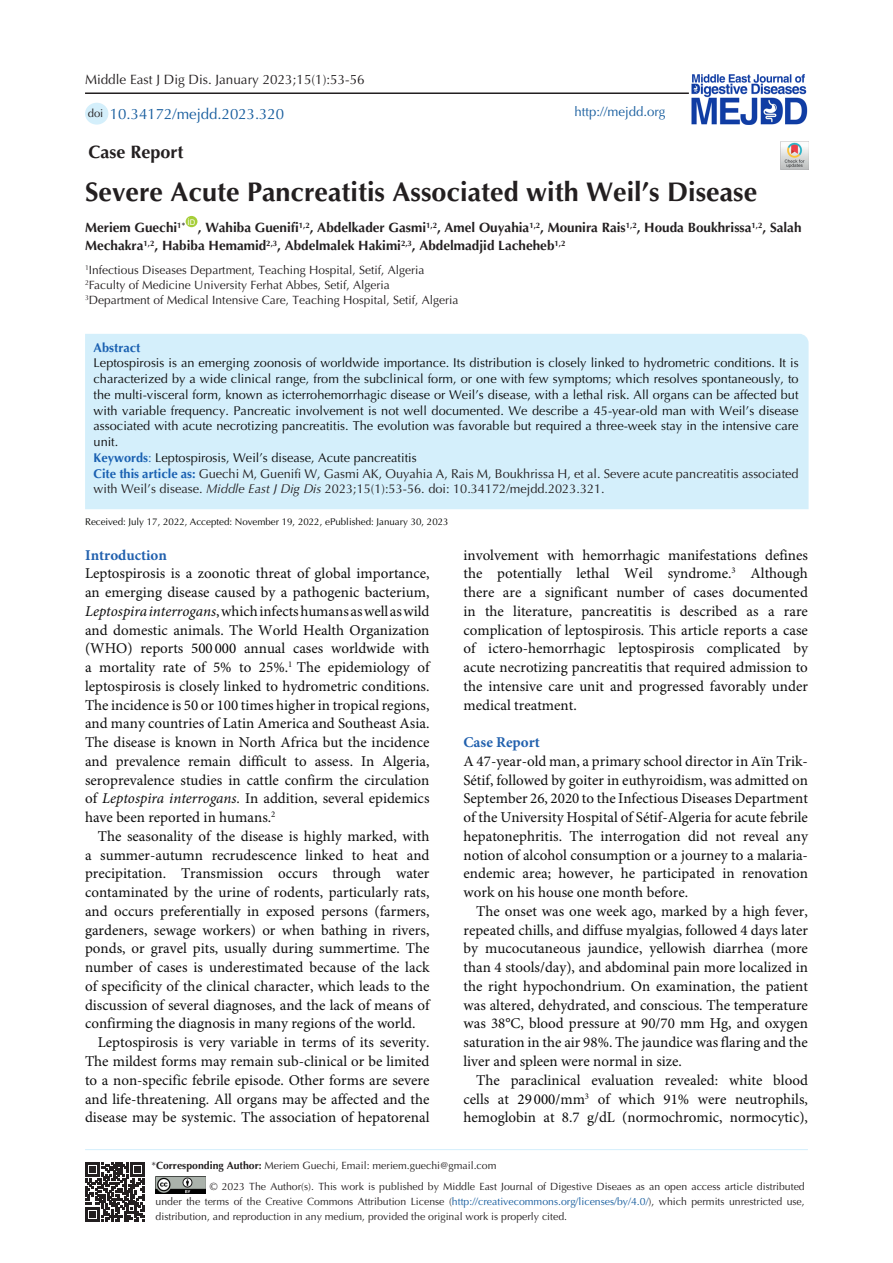
<style>
.page{position:relative;width:893px;height:1263px;background:#fff}
.page>*{position:absolute;margin:0;border:0;box-sizing:border-box;transform-origin:0 0}
.t1{font:700 27px "Optima LT Std";color:#231f20}
.t2{font:700 18px "Optima LT Std";color:#231f20}
.t3{font:15px/18.8px "Minion Pro";color:#0d0d0d;text-align:justify}
.t4{font:15px "Optima LT Std";color:#175d9e}
.t5{font:700 15px "Minion Pro";color:#2261ae}
.t6{font:700 13.5px/18px "Optima LT Std";color:#231f20}
.t7{font:13.5px "Optima LT Std";color:#231f20}
.t8{font:13.2px "Optima LT Std";color:#175d9e}
.t9{font:12.75px/15.8px "Optima LT Std";color:#0d0d0d;text-align:justify}
.t10{font:12.75px/15.8px "Optima LT Std";color:#231f20}
.t11{font:700 12.75px "Optima LT Std";color:#1960b1}
.t12{font:12px "Optima LT Std";color:#231f20}
.t13{font:11.25px "Optima LT Std";color:#231f20}
.t14{font:10.5px/15px "Optima LT Std";color:#231f20;text-align:justify}
.t15{font:9.75px "Optima LT Std";color:#040503}
.t16{font:7.8px "Arial";color:#fff}
.s1{font-weight:700;color:#1960b1}
.s2{color:#1960b1}
.s3{font-style:italic}
.s4{color:#000}
.s5{font-weight:700}
.s6{color:#175d9e}
</style>
<div class="page">
<hr style="left:85px;top:1149px;width:723px;height:1px;background:#d4effc">
<div style="left:186px;top:216px;width:11px;height:11px;background:#a6ce39;border-radius:50%"></div>
<div style="left:85px;top:334px;width:724px;height:175px;background:#d4effb"></div>
<img style="left:156px;top:1176px;width:49px;height:17px">
<div style="left:85px;top:103px;width:23px;height:22px;background:#d4effb;border-radius:50%"></div>
<div style="left:88px;top:108px;width:19px;height:11px;background:#d4effb"></div>
<hr style="left:85px;top:92px;width:604px;height:2px;background:#231f20">
<img style="left:780px;top:141px;width:28px;height:28px">
<svg style="left:86px;top:1163px;width:58px;height:58px"></svg>
<img style="left:691px;top:74px;width:117px;height:51px">
<p class="t7" style="left:85px;top:72px;width:281px">Middle East J Dig Dis. January 2023;15(1):53-56</p>
<p class="t13" style="left:88px;top:106px;width:17px">doi</p>
<p class="t4" style="left:110px;top:105px;width:176px">10.34172/mejdd.2023.320</p>
<p class="t8" style="left:574px;top:104px;width:92px">http://mejdd.org</p>
<p class="t2" style="left:89px;top:141px;width:97px">Case Report</p>
<p class="t1" style="left:85px;top:177px;width:674px">Severe Acute Pancreatitis Associated with Weil’s Disease</p>
<p class="t6" style="left:85px;top:219px;width:102px">Meriem Guechi<sup>1*</sup></p>
<p class="t16" style="left:188px;top:217px;width:9px">ID</p>
<p class="t6" style="left:85px;top:219px;width:718px;text-indent:113px">, Wahiba Guenifi<sup>1,2</sup>, Abdelkader Gasmi<sup>1,2</sup>, Amel Ouyahia<sup>1,2</sup>, Mounira Rais<sup>1,2</sup>, Houda Boukhrissa<sup>1,2</sup>, Salah<br>Mechakra<sup>1,2</sup>, Habiba Hemamid<sup>2,3</sup>, Abdelmalek Hakimi<sup>2,3</sup>, Abdelmadjid Lacheheb<sup>1,2</sup></p>
<p class="t12" style="left:85px;top:263px;width:341px"><sup>1</sup>Infectious Diseases Department, Teaching Hospital, Setif, Algeria</p>
<p class="t12" style="left:85px;top:278px;width:306px"><sup>2</sup>Faculty of Medicine University Ferhat Abbes, Setif, Algeria</p>
<p class="t12" style="left:85px;top:293px;width:375px"><sup>3</sup>Department of Medical Intensive Care, Teaching Hospital, Setif, Algeria</p>
<p class="t11" style="left:94px;top:340px;width:48px">Abstract</p>
<p class="t9" style="left:94px;top:355px;width:707px">Leptospirosis is an emerging zoonosis of worldwide importance. Its distribution is closely linked to hydrometric conditions. It is characterized by a wide clinical range, from the subclinical form, or one with few symptoms; which resolves spontaneously, to the multi-visceral form, known as icterrohemorrhagic disease or Weil’s disease, with a lethal risk. All organs can be affected but with variable frequency. Pancreatic involvement is not well documented. We describe a 45-year-old man with Weil’s disease associated with acute necrotizing pancreatitis. The evolution was favorable but required a three-week stay in the intensive care unit.</p>
<p class="t9" style="left:94px;top:450px;width:325px"><span class="s1">Keywords</span><span class="s2">:</span> Leptospirosis, Weil’s disease, Acute pancreatitis</p>
<p class="t10" style="left:94px;top:466px;width:707px"><span class="s1">Cite this article as:</span> Guechi M, Guenifi W, Gasmi AK, Ouyahia A, Rais M, Boukhrissa H, et al. Severe acute pancreatitis associated with Weil’s disease. <span class="s3">Middle East J Dig Dis</span> 2023;15(1):53-56. doi: 10.34172/mejdd.2023.321.</p>
<p class="t15" style="left:85px;top:516px;width:365px">Received: July 17, 2022, Accepted: November 19, 2022, ePublished: January 30, 2023</p>
<p class="t5" style="left:85px;top:544px;width:83px">Introduction</p>
<p class="t3" style="left:85px;top:565px;width:346px">Leptospirosis is a zoonotic threat of global importance, an emerging disease caused by a pathogenic bacterium, <span class="s3">Leptospira interrogans</span>, which infects humans as well as wild and domestic animals. The World Health Organization (WHO) reports <span class="s4">500 000</span> annual cases worldwide with a mortality rate of 5% to 25%.<sup>1</sup> The epidemiology of leptospirosis is closely linked to hydrometric conditions.<br>The incidence is 50 or 100 times higher in tropical regions, and many countries of Latin America and Southeast Asia.<br>The disease is known in North Africa but the incidence and prevalence remain difficult to assess. In Algeria, seroprevalence studies in cattle confirm the circulation of <span class="s3">Leptospira interrogans.</span> In addition, several epidemics have been reported in humans.<sup>2</sup></p>
<p class="t3" style="left:85px;top:827px;width:346px;text-indent:13px">The seasonality of the disease is highly marked, with a summer-autumn recrudescence linked to heat and precipitation. Transmission occurs through water contaminated by the urine of rodents, particularly rats, and occurs preferentially in exposed persons (farmers, gardeners, sewage workers) or when bathing in rivers, ponds, or gravel pits, usually during summertime. The number of cases is underestimated because of the lack of specificity of the clinical character, which leads to the discussion of several diagnoses, and the lack of means of confirming the diagnosis in many regions of the world.</p>
<p class="t3" style="left:85px;top:1034px;width:346px;text-indent:13px">Leptospirosis is very variable in terms of its severity.<br>The mildest forms may remain sub-clinical or be limited to a non-specific febrile episode. Other forms are severe and life-threatening. All organs may be affected and the disease may be systemic. The association of hepatorenal</p>
<p class="t3" style="left:463px;top:546px;width:346px">involvement with hemorrhagic manifestations defines the potentially lethal Weil syndrome.<sup>3</sup> Although there are a significant number of cases documented in the literature, pancreatitis is described as a rare complication of leptospirosis. This article reports a case of ictero-hemorrhagic leptospirosis complicated by acute necrotizing pancreatitis that required admission to the intensive care unit and progressed favorably under medical treatment.</p>
<p class="t5" style="left:463px;top:732px;width:78px">Case Report</p>
<p class="t3" style="left:463px;top:752px;width:346px">A 47-year-old man, a primary school director in Aïn Trik-Sétif, followed by goiter in euthyroidism, was admitted on September 26, 2020 to the Infectious Diseases Department of the University Hospital of Sétif-Algeria for acute febrile hepatonephritis. The interrogation did not reveal any notion of alcohol consumption or a journey to a malaria&shy;endemic area; however, he participated in renovation work on his house one month before.</p>
<p class="t3" style="left:463px;top:902px;width:346px;text-indent:13px">The onset was one week ago, marked by a high fever, repeated chills, and diffuse myalgias, followed 4 days later by mucocutaneous jaundice, yellowish diarrhea (more than 4 stools/day), and abdominal pain more localized in the right hypochondrium. On examination, the patient was altered, dehydrated, and conscious. The temperature was 38°C, blood pressure at 90/70 mm Hg, and oxygen saturation in the air 98%. The jaundice was flaring and the liver and spleen were normal in size.</p>
<p class="t3" style="left:463px;top:1071px;width:346px;text-indent:13px">The paraclinical evaluation revealed: white blood cells at <span class="s4">29 000</span>/mm<sup>3</sup> of which 91% were neutrophils, hemoglobin at 8.7 g/dL (normochromic, normocytic),</p>
<p class="t14" style="left:151px;top:1158px;width:347px">*<span class="s5">Corresponding Author:</span> Meriem Guechi, Email: meriem.guechi@gmail.com</p>
<p class="t14" style="left:156px;top:1179px;width:651px;text-indent:54px">© 2023 The Author(s). This work is published by Middle East Journal of Digestive Diseaes as an open access article distributed under the terms of the Creative Commons Attribution License (<span class="s6">http://creativecommons.org/licenses/by/4.0/</span>), which permits unrestricted use, distribution, and reproduction in any medium, provided the original work is properly cited.</p>
</div>
